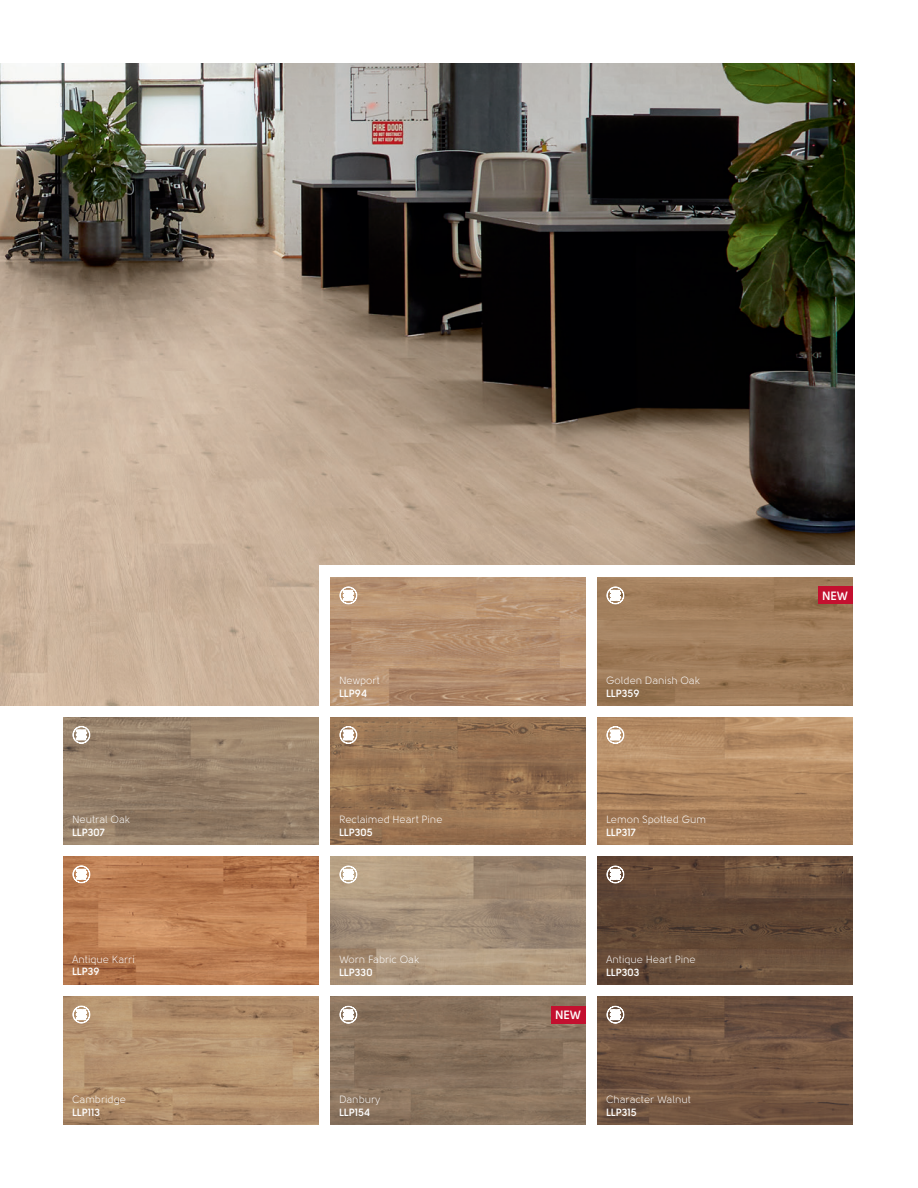
<style>
.page{position:relative;width:918px;height:1188px;background:#fff}
.page>*{position:absolute;margin:0;border:0;box-sizing:border-box;transform-origin:0 0}
.t1{font:700 12px "Solomon";letter-spacing:-.015em;color:#fff}
.t2{font:10.5px "Solomon";color:#fff}
.t3{font:700 10.5px "Solomon";color:#fff}
</style>
<div class="page">
<img style="left:0;top:64px;width:854px;height:641px">
<div style="left:319px;top:565px;width:542px;height:147px;background:#fff"></div>
<img style="left:64px;top:857px;width:255px;height:127px">
<svg style="left:73px;top:866px;width:17px;height:17px"></svg>
<img style="left:64px;top:717px;width:255px;height:128px">
<svg style="left:73px;top:726px;width:17px;height:18px"></svg>
<img style="left:331px;top:857px;width:255px;height:127px">
<svg style="left:340px;top:866px;width:17px;height:17px"></svg>
<img style="left:331px;top:717px;width:255px;height:128px">
<svg style="left:340px;top:726px;width:17px;height:18px"></svg>
<img style="left:331px;top:578px;width:255px;height:127px">
<svg style="left:340px;top:587px;width:17px;height:17px"></svg>
<img style="left:598px;top:857px;width:255px;height:127px">
<svg style="left:607px;top:866px;width:17px;height:17px"></svg>
<img style="left:598px;top:717px;width:255px;height:128px">
<svg style="left:607px;top:726px;width:17px;height:18px"></svg>
<img style="left:598px;top:578px;width:255px;height:127px">
<svg style="left:607px;top:587px;width:17px;height:17px"></svg>
<img style="left:64px;top:997px;width:255px;height:127px">
<svg style="left:73px;top:1006px;width:17px;height:17px"></svg>
<img style="left:331px;top:997px;width:255px;height:127px">
<svg style="left:340px;top:1006px;width:17px;height:17px"></svg>
<img style="left:598px;top:997px;width:255px;height:127px">
<svg style="left:607px;top:1006px;width:17px;height:17px"></svg>
<div style="left:818px;top:587px;width:35px;height:17px;background:#c3102f"></div>
<div style="left:551px;top:1006px;width:35px;height:17px;background:#c3102f"></div>
<p class="t1" style="left:822px;top:588px;width:27px">NEW</p>
<p class="t2" style="left:339px;top:675px;width:42px">Newport</p>
<p class="t3" style="left:339px;top:687px;width:30px">LLP94</p>
<p class="t2" style="left:606px;top:675px;width:96px">Golden Danish Oak</p>
<p class="t3" style="left:606px;top:687px;width:35px">LLP359</p>
<p class="t2" style="left:72px;top:814px;width:60px">Neutral Oak</p>
<p class="t3" style="left:72px;top:826px;width:35px">LLP307</p>
<p class="t2" style="left:339px;top:814px;width:105px">Reclaimed Heart Pine</p>
<p class="t3" style="left:339px;top:826px;width:35px">LLP305</p>
<p class="t2" style="left:606px;top:814px;width:102px">Lemon Spotted Gum</p>
<p class="t3" style="left:606px;top:826px;width:32px">LLP317</p>
<p class="t2" style="left:72px;top:954px;width:64px">Antique Karri</p>
<p class="t3" style="left:72px;top:966px;width:29px">LLP39</p>
<p class="t2" style="left:339px;top:954px;width:82px">Worn Fabric Oak</p>
<p class="t3" style="left:339px;top:966px;width:35px">LLP330</p>
<p class="t2" style="left:606px;top:954px;width:91px">Antique Heart Pine</p>
<p class="t3" style="left:606px;top:966px;width:35px">LLP303</p>
<p class="t1" style="left:555px;top:1008px;width:27px">NEW</p>
<p class="t2" style="left:72px;top:1094px;width:55px">Cambridge</p>
<p class="t3" style="left:72px;top:1106px;width:30px">LLP113</p>
<p class="t2" style="left:339px;top:1094px;width:43px">Danbury</p>
<p class="t3" style="left:339px;top:1106px;width:33px">LLP154</p>
<p class="t2" style="left:606px;top:1094px;width:87px">Character Walnut</p>
<p class="t3" style="left:606px;top:1106px;width:32px">LLP315</p>
</div>
